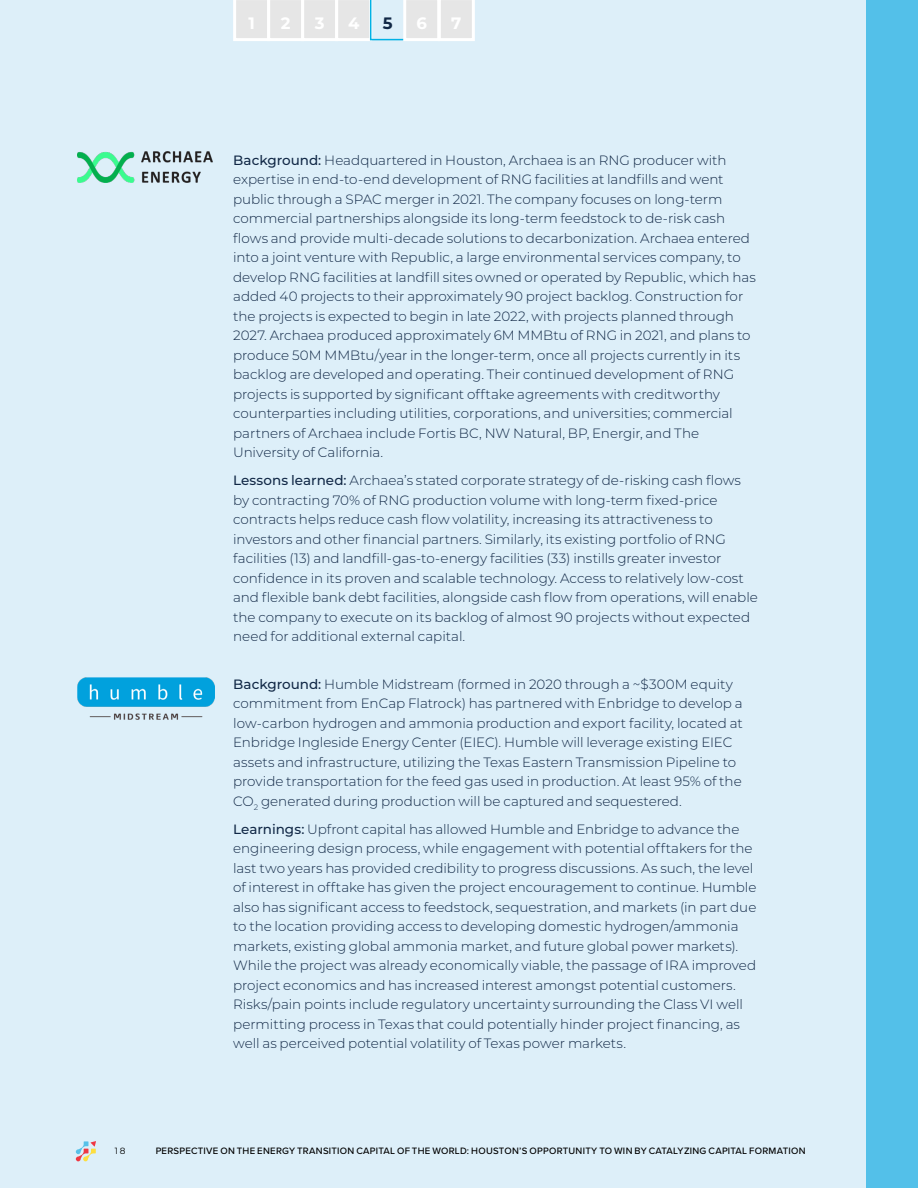
<style>
.page{position:relative;width:918px;height:1188px;background:#ddeff9}
.page>*{position:absolute;margin:0;border:0;box-sizing:border-box;transform-origin:0 0}
.t1{font:700 16.5px "Montserrat";color:#fff}
.t2{font:700 16.5px "Montserrat";color:#112846}
.t3{font:300 13.5px/19.5px "Montserrat";color:#112846}
.t4{font:500 9.6px "Proxima Nova";letter-spacing:.03em;color:#000}
.t5{font:9px "Montserrat";color:#000}
.s1{font-weight:500}
</style>
<div class="page">
<div style="left:866px;top:0;width:52px;height:1188px;background:#53c0e9"></div>
<svg style="left:76px;top:1141px;width:20px;height:20px"></svg>
<img style="left:77px;top:152px;width:136px;height:31px">
<img style="left:78px;top:677px;width:137px;height:42px">
<svg style="left:233px;top:0;width:242px;height:41px;background:#e7eaec"></svg>
<p class="t1" style="left:248px;top:11px;width:8px">1</p>
<p class="t1" style="left:281px;top:11px;width:11px">2</p>
<p class="t1" style="left:315px;top:11px;width:11px">3</p>
<p class="t1" style="left:348px;top:11px;width:13px">4</p>
<p class="t2" style="left:383px;top:11px;width:11px">5</p>
<p class="t1" style="left:416px;top:11px;width:12px">6</p>
<p class="t1" style="left:451px;top:11px;width:12px">7</p>
<p class="t3" style="left:233px;top:150px;width:524px"><span class="s1">Background:</span> Headquartered in Houston, Archaea is an RNG producer with expertise in end-to-end development of RNG facilities at landfills and went public through a SPAC merger in 2021. The company focuses on long-term commercial partnerships alongside its long-term feedstock to de-risk cash flows and provide multi-decade solutions to decarbonization. Archaea entered into a joint venture with Republic, a large environmental services company, to develop RNG facilities at landfill sites owned or operated by Republic, which has added 40 projects to their approximately 90 project backlog. Construction for the projects is expected to begin in late 2022, with projects planned through 2027. Archaea produced approximately 6M MMBtu of RNG in 2021, and plans to produce 50M MMBtu/year in the longer-term, once all projects currently in its backlog are developed and operating. Their continued development of RNG projects is supported by significant offtake agreements with creditworthy counterparties including utilities, corporations, and universities; commercial partners of Archaea include Fortis BC, NW Natural, BP, Energir, and The University of California.</p>
<p class="t3" style="left:233px;top:470px;width:526px"><span class="s1">Lessons learned:</span> Archaea’s stated corporate strategy of de-risking cash flows by contracting 70% of RNG production volume with long-term fixed-price contracts helps reduce cash flow volatility, increasing its attractiveness to investors and other financial partners. Similarly, its existing portfolio of RNG facilities (13) and landfill-gas-to-energy facilities (33) instills greater investor confidence in its proven and scalable technology. Access to relatively low-cost and flexible bank debt facilities, alongside cash flow from operations, will enable the company to execute on its backlog of almost 90 projects without expected need for additional external capital.</p>
<p class="t3" style="left:233px;top:674px;width:511px"><span class="s1">Background:</span> Humble Midstream (formed in 2020 through a ~$300M equity commitment from EnCap Flatrock) has partnered with Enbridge to develop a low-carbon hydrogen and ammonia production and export facility, located at Enbridge Ingleside Energy Center (EIEC). Humble will leverage existing EIEC assets and infrastructure, utilizing the Texas Eastern Transmission Pipeline to provide transportation for the feed gas used in production. At least 95% of the CO<sub>2</sub> generated during production will be captured and sequestered.</p>
<p class="t3" style="left:233px;top:819px;width:525px"><span class="s1">Learnings:</span> Upfront capital has allowed Humble and Enbridge to advance the engineering design process, while engagement with potential offtakers for the last two years has provided credibility to progress discussions. As such, the level of interest in offtake has given the project encouragement to continue. Humble also has significant access to feedstock, sequestration, and markets (in part due to the location providing access to developing domestic hydrogen/ammonia markets, existing global ammonia market, and future global power markets).<br>While the project was already economically viable, the passage of IRA improved project economics and has increased interest amongst potential customers.<br>Risks/pain points include regulatory uncertainty surrounding the Class VI well permitting process in Texas that could potentially hinder project financing, as well as perceived potential volatility of Texas power markets.</p>
<p class="t5" style="left:115px;top:1145px;width:12px">18</p>
<p class="t4" style="left:156px;top:1143px;width:651px">PERSPECTIVE ON THE ENERGY TRANSITION CAPITAL OF THE WORLD: HOUSTON’S OPPORTUNITY TO WIN BY CATALYZING CAPITAL FORMATION</p>
</div>
